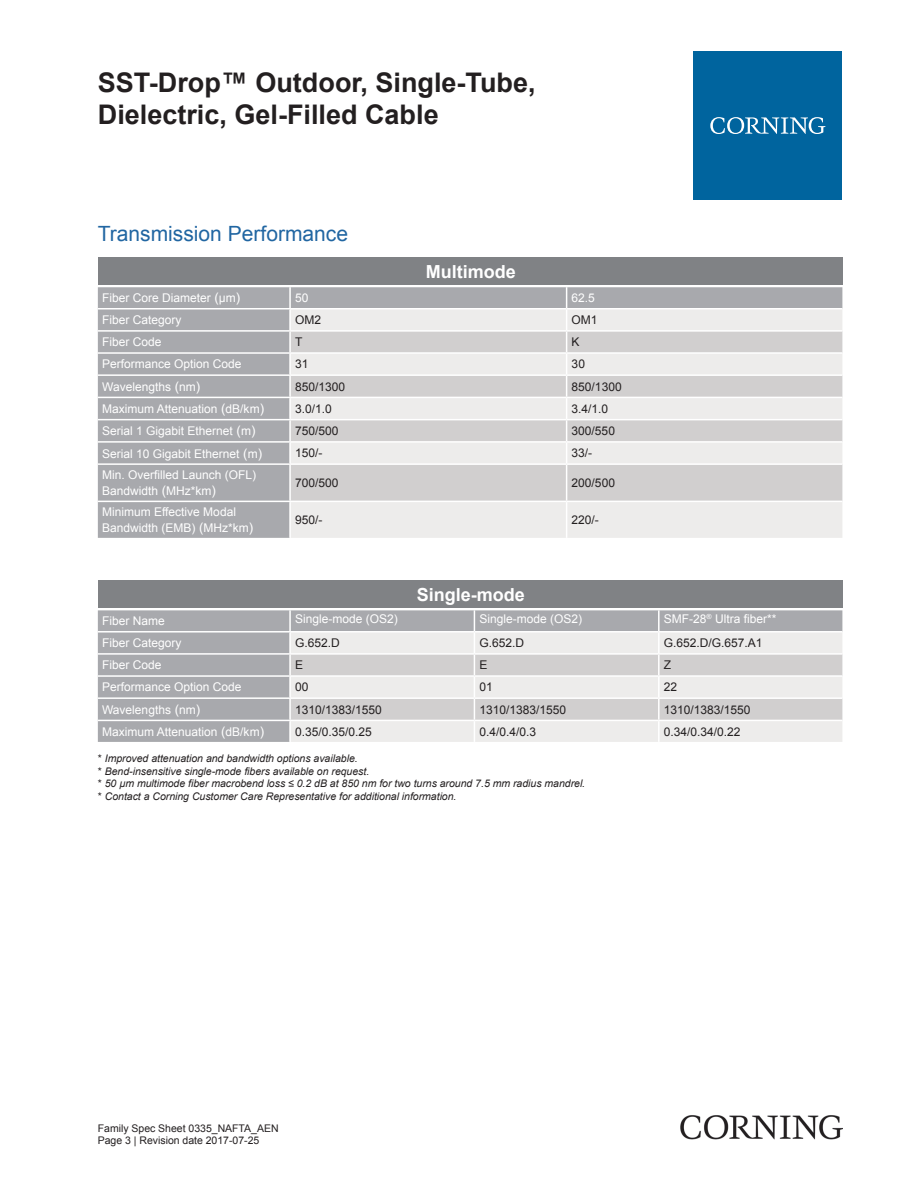
<style>
.page{position:relative;width:919px;height:1187px;background:#fff}
.page>*{position:absolute;margin:0;border:0;box-sizing:border-box;transform-origin:0 0}
.t1{font:700 27px/32.4px "Arial";color:#231f20}
.t2{font:21px "Arial";color:#2166a2}
.t3{font:700 18px "Arial";color:#fff}
.t4{font:12px/15.9px "Arial";color:#fff}
.t5{font:12px "Arial";color:#231f20}
.t6{font:italic 10.5px/12.6px "Arial";color:#231f20}
.t7{font:10.5px/12.6px "Arial";color:#231f20}
.s1{font-size:13.2px}
.s2{font-style:normal}
</style>
<div class="page">
<div style="left:98px;top:257px;width:744px;height:28px;background:#808285"></div>
<div style="left:98px;top:287px;width:744px;height:251px;background:#a8a9ad"></div>
<div style="left:291px;top:309px;width:551px;height:229px;background:#edeceb"></div>
<svg style="left:291px;top:331px;width:551px;height:169px;background:#dcdada"></svg>
<hr style="left:289px;top:287px;width:2px;height:21px;background:#fff">
<hr style="left:289px;top:309px;width:2px;height:21px;background:#fff">
<hr style="left:289px;top:331px;width:2px;height:21px;background:#fff">
<hr style="left:289px;top:354px;width:2px;height:20px;background:#fff">
<hr style="left:289px;top:376px;width:2px;height:20px;background:#fff">
<hr style="left:289px;top:398px;width:2px;height:21px;background:#fff">
<hr style="left:289px;top:420px;width:2px;height:21px;background:#fff">
<hr style="left:289px;top:442px;width:2px;height:21px;background:#fff">
<svg style="left:566px;top:287px;width:1px;height:176px"></svg>
<hr style="left:289px;top:465px;width:2px;height:35px;background:#fff">
<hr style="left:566px;top:465px;width:1px;height:35px;background:#fff">
<hr style="left:289px;top:502px;width:2px;height:36px;background:#fff">
<hr style="left:566px;top:502px;width:1px;height:36px;background:#fff">
<hr style="left:98px;top:308px;width:192px;height:1px;background:#fff">
<hr style="left:290px;top:308px;width:276px;height:1px;background:#fff">
<hr style="left:566px;top:308px;width:276px;height:1px;background:#fff">
<hr style="left:98px;top:330px;width:192px;height:1px;background:#fff">
<hr style="left:290px;top:330px;width:276px;height:1px;background:#fff">
<hr style="left:566px;top:330px;width:276px;height:1px;background:#fff">
<hr style="left:98px;top:352px;width:192px;height:2px;background:#fff">
<hr style="left:290px;top:352px;width:276px;height:2px;background:#fff">
<hr style="left:566px;top:352px;width:276px;height:2px;background:#fff">
<hr style="left:98px;top:374px;width:192px;height:2px;background:#fff">
<hr style="left:290px;top:374px;width:276px;height:2px;background:#fff">
<hr style="left:566px;top:374px;width:276px;height:2px;background:#fff">
<hr style="left:98px;top:396px;width:192px;height:2px;background:#fff">
<hr style="left:290px;top:396px;width:276px;height:2px;background:#fff">
<hr style="left:566px;top:396px;width:276px;height:2px;background:#fff">
<hr style="left:98px;top:419px;width:192px;height:1px;background:#fff">
<hr style="left:290px;top:419px;width:276px;height:1px;background:#fff">
<hr style="left:566px;top:419px;width:276px;height:1px;background:#fff">
<hr style="left:98px;top:441px;width:192px;height:1px;background:#fff">
<hr style="left:290px;top:441px;width:276px;height:1px;background:#fff">
<hr style="left:566px;top:441px;width:276px;height:1px;background:#fff">
<hr style="left:98px;top:463px;width:192px;height:2px;background:#fff">
<hr style="left:290px;top:463px;width:276px;height:2px;background:#fff">
<hr style="left:566px;top:463px;width:276px;height:2px;background:#fff">
<hr style="left:98px;top:500px;width:192px;height:2px;background:#fff">
<hr style="left:290px;top:500px;width:276px;height:2px;background:#fff">
<hr style="left:566px;top:500px;width:276px;height:2px;background:#fff">
<div style="left:98px;top:580px;width:744px;height:28px;background:#808285"></div>
<div style="left:98px;top:610px;width:191px;height:131px;background:#a8a9ad"></div>
<svg style="left:290px;top:610px;width:552px;height:131px;background:#d9d8d8"></svg>
<hr style="left:98px;top:631px;width:192px;height:1px;background:#fff">
<hr style="left:290px;top:631px;width:184px;height:1px;background:#fff">
<hr style="left:474px;top:631px;width:184px;height:1px;background:#fff">
<hr style="left:658px;top:631px;width:184px;height:1px;background:#fff">
<hr style="left:98px;top:653px;width:192px;height:1px;background:#fff">
<hr style="left:290px;top:653px;width:184px;height:1px;background:#fff">
<hr style="left:474px;top:653px;width:184px;height:1px;background:#fff">
<hr style="left:658px;top:653px;width:184px;height:1px;background:#fff">
<hr style="left:98px;top:675px;width:192px;height:1px;background:#fff">
<hr style="left:290px;top:675px;width:184px;height:1px;background:#fff">
<hr style="left:474px;top:675px;width:184px;height:1px;background:#fff">
<hr style="left:658px;top:675px;width:184px;height:1px;background:#fff">
<hr style="left:98px;top:697px;width:192px;height:2px;background:#fff">
<hr style="left:290px;top:697px;width:184px;height:2px;background:#fff">
<hr style="left:474px;top:697px;width:184px;height:2px;background:#fff">
<hr style="left:658px;top:697px;width:184px;height:2px;background:#fff">
<hr style="left:98px;top:719px;width:192px;height:2px;background:#fff">
<hr style="left:290px;top:719px;width:184px;height:2px;background:#fff">
<hr style="left:474px;top:719px;width:184px;height:2px;background:#fff">
<hr style="left:658px;top:719px;width:184px;height:2px;background:#fff">
<div style="left:693px;top:51px;width:149px;height:149px;background:#00649e"></div>
<svg style="left:710px;top:117px;width:115px;height:17px"></svg>
<img style="left:680px;top:1115px;width:162px;height:24px">
<h1 class="t1" style="left:98px;top:66px;width:439px">SST-Drop™ Outdoor, Single-Tube,<br>Dielectric, Gel-Filled Cable</h1>
<h2 class="t2" style="left:98px;top:219px;width:252px">Transmission Performance</h2>
<h3 class="t3" style="left:426px;top:259px;width:91px">Multimode</h3>
<p class="t4" style="left:102px;top:290px;width:140px">Fiber Core Diameter <span class="s1">(</span>µm<span class="s1">)</span></p>
<p class="t4" style="left:295px;top:290px;width:15px">50</p>
<p class="t4" style="left:571px;top:290px;width:25px">62.5</p>
<p class="t4" style="left:102px;top:312px;width:81px">Fiber Category</p>
<p class="t5" style="left:295px;top:311px;width:28px">OM2</p>
<p class="t5" style="left:571px;top:311px;width:28px">OM1</p>
<p class="t4" style="left:102px;top:334px;width:61px">Fiber Code</p>
<p class="t5" style="left:295px;top:334px;width:9px">T</p>
<p class="t5" style="left:571px;top:334px;width:10px">K</p>
<p class="t4" style="left:102px;top:356px;width:141px">Performance Option Code</p>
<p class="t5" style="left:295px;top:356px;width:15px">31</p>
<p class="t5" style="left:571px;top:356px;width:15px">30</p>
<p class="t4" style="left:102px;top:379px;width:100px">Wavelengths <span class="s1">(</span>nm<span class="s1">)</span></p>
<p class="t5" style="left:295px;top:378px;width:52px">850/1300</p>
<p class="t5" style="left:571px;top:378px;width:52px">850/1300</p>
<p class="t4" style="left:102px;top:401px;width:163px">Maximum Attenuation <span class="s1">(</span>dB/km<span class="s1">)</span></p>
<p class="t5" style="left:295px;top:400px;width:38px">3.0/1.0</p>
<p class="t5" style="left:571px;top:400px;width:38px">3.4/1.0</p>
<p class="t4" style="left:102px;top:423px;width:155px">Serial 1 Gigabit Ethernet <span class="s1">(</span>m<span class="s1">)</span></p>
<p class="t5" style="left:295px;top:422px;width:45px">750/500</p>
<p class="t5" style="left:571px;top:422px;width:45px">300/550</p>
<p class="t4" style="left:102px;top:445px;width:161px">Serial 10 Gigabit Ethernet <span class="s1">(</span>m<span class="s1">)</span></p>
<p class="t5" style="left:295px;top:445px;width:29px">150/-</p>
<p class="t5" style="left:571px;top:445px;width:22px">33/-</p>
<p class="t4" style="left:102px;top:467px;width:156px">Min. Overfilled Launch (OFL)<br>Bandwidth <span class="s1">(</span>MHz*km<span class="s1">)</span></p>
<p class="t5" style="left:295px;top:474px;width:45px">700/500</p>
<p class="t5" style="left:571px;top:474px;width:45px">200/500</p>
<p class="t4" style="left:102px;top:504px;width:153px">Minimum Effective Modal<br>Bandwidth (EMB) <span class="s1">(</span>MHz*km<span class="s1">)</span></p>
<p class="t5" style="left:295px;top:511px;width:29px">950/-</p>
<p class="t5" style="left:571px;top:511px;width:29px">220/-</p>
<h3 class="t3" style="left:417px;top:581px;width:110px">Single-mode</h3>
<p class="t4" style="left:102px;top:612px;width:64px">Fiber Name</p>
<p class="t4" style="left:295px;top:611px;width:104px">Single-mode (OS2)</p>
<p class="t4" style="left:479px;top:611px;width:104px">Single-mode (OS2)</p>
<p class="t4" style="left:663px;top:611px;width:114px">SMF-28<sup>®</sup> Ultra fiber**</p>
<p class="t4" style="left:102px;top:635px;width:81px">Fiber Category</p>
<p class="t5" style="left:295px;top:634px;width:46px">G.652.D</p>
<p class="t5" style="left:479px;top:634px;width:46px">G.652.D</p>
<p class="t5" style="left:663px;top:634px;width:100px">G.652.D/G.657.A1</p>
<p class="t4" style="left:102px;top:657px;width:61px">Fiber Code</p>
<p class="t5" style="left:295px;top:656px;width:10px">E</p>
<p class="t5" style="left:479px;top:656px;width:10px">E</p>
<p class="t5" style="left:663px;top:656px;width:9px">Z</p>
<p class="t4" style="left:102px;top:679px;width:141px">Performance Option Code</p>
<p class="t5" style="left:295px;top:679px;width:15px">00</p>
<p class="t5" style="left:479px;top:679px;width:15px">01</p>
<p class="t5" style="left:663px;top:679px;width:15px">22</p>
<p class="t4" style="left:102px;top:701px;width:100px">Wavelengths <span class="s1">(</span>nm<span class="s1">)</span></p>
<p class="t5" style="left:295px;top:701px;width:88px">1310/1383/1550</p>
<p class="t5" style="left:479px;top:701px;width:88px">1310/1383/1550</p>
<p class="t5" style="left:663px;top:701px;width:88px">1310/1383/1550</p>
<p class="t4" style="left:102px;top:724px;width:163px">Maximum Attenuation <span class="s1">(</span>dB/km<span class="s1">)</span></p>
<p class="t5" style="left:295px;top:723px;width:78px">0.35/0.35/0.25</p>
<p class="t5" style="left:479px;top:723px;width:58px">0.4/0.4/0.3</p>
<p class="t5" style="left:663px;top:723px;width:78px">0.34/0.34/0.22</p>
<p class="t6" style="left:98px;top:752px;width:489px"><span class="s2">*</span> Improved attenuation and bandwidth options available.<br><span class="s2">*</span> Bend-insensitive single-mode fibers available on request.<br><span class="s2">*</span> 50 µm multimode fiber macrobend loss ≤ 0.2 dB at 850 nm for two turns around 7.5 mm radius mandrel. <span class="s2">*</span> Contact a Corning Customer Care Representative for additional information.</p>
<p class="t7" style="left:98px;top:1121px;width:182px">Family Spec Sheet 0335_NAFTA_AEN<br>Page 3 | Revision date 2017-07-25</p>
</div>
